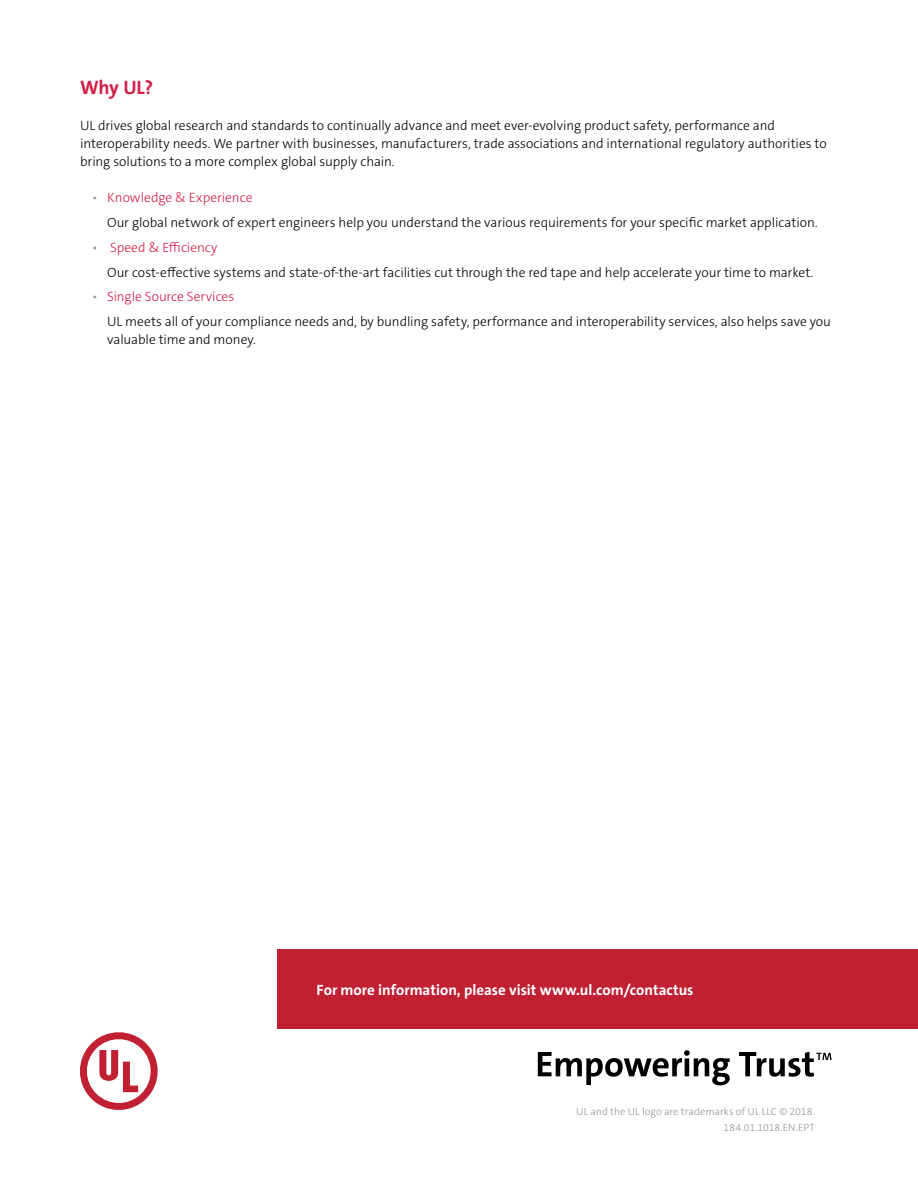
<style>
.page{position:relative;width:918px;height:1188px;background:#fff}
.page>*{position:absolute;margin:0;border:0;box-sizing:border-box;transform-origin:0 0}
.t1{font:700 19.5px "The Sans C5";color:#d31e46}
.t2{font:700 15px "The Sans C5";color:#fff}
.t3{font:300 13.5px/24.8px "The Sans C5";letter-spacing:-.005em;color:#000}
.t4{font:300 10.5px/15.6px "The Sans C5";letter-spacing:.005em;color:#939598;text-align:right}
.s1{color:#939598}
.s2{color:#d31e46}
</style>
<div class="page">
<svg style="left:80px;top:1032px;width:78px;height:78px"></svg>
<div style="left:277px;top:949px;width:641px;height:79px;background:#c02032"></div>
<svg style="left:538px;top:1050px;width:294px;height:35px"></svg>
<h1 class="t1" style="left:80px;top:75px;width:75px">Why UL?</h1>
<p class="t3" style="left:80px;top:117px;width:748px;line-height:18px">UL drives global research and standards to continually advance and meet ever-evolving product safety, performance and interoperability needs. We partner with businesses, manufacturers, trade associations and international regulatory authorities to bring solutions to a more complex global supply chain.</p>
<p class="t3" style="left:107px;top:186px;width:712px;text-indent:-15px"><span class="s1">•</span> <span class="s2">Knowledge &amp; Experience<br></span>Our global network of expert engineers help you understand the various requirements for your specific market application.</p>
<p class="t3" style="left:107px;top:235px;width:708px;text-indent:-15px"><span class="s1">•</span> <span class="s2">Speed &amp; Efficiency<br></span>Our cost-effective systems and state-of-the-art facilities cut through the red tape and help accelerate your time to market.</p>
<p class="t3" style="left:107px;top:285px;width:725px;text-indent:-15px"><span class="s1">•</span> <span class="s2">Single Source Services<br></span>UL meets all of your compliance needs and, by bundling safety, performance and interoperability services, also helps save you</p>
<p class="t3" style="left:107px;top:327px;width:151px">valuable time and money.</p>
<p class="t2" style="left:317px;top:980px;width:378px">For more information, please visit www.ul.com/contactus</p>
<p class="t4" style="left:576px;top:1104px;width:240px">UL and the UL logo are trademarks of UL LLC © 2018.<br>184.01.1018.EN.EPT</p>
</div>
